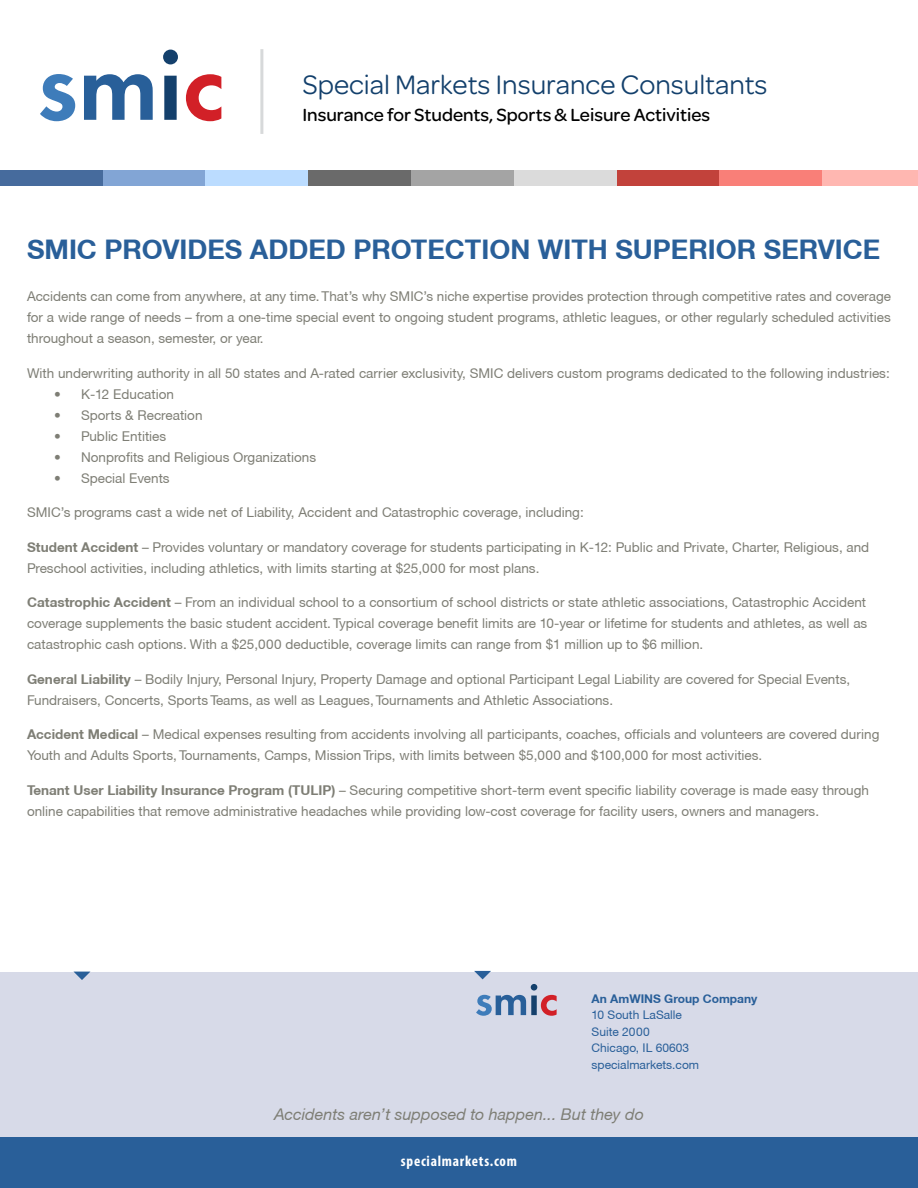
<style>
.page{position:relative;width:918px;height:1188px;background:#fff}
.page>*{position:absolute;margin:0;border:0;box-sizing:border-box;transform-origin:0 0}
.t1{font:28.5px "Omnes";color:#13406c}
.t2{font:700 27px "Helvetica Neue CE";color:#295f99}
.t3{font:500 18.75px "Omnes";color:#000}
.t4{font:italic 16.2px "Helvetica Neue CE";color:#7e7e75}
.t5{font:700 condensed 15px "Myriad Pro";letter-spacing:.05em;color:#fff}
.t6{font:13.5px/21px "Helvetica Neue CE";color:#7e7e75}
.t7{font:12px/16.5px "Helvetica Neue CE";color:#295f99}
.t8{font:700 12px "Helvetica Neue CE";color:#295f99}
.s1{font-weight:700}
</style>
<div class="page">
<div style="left:0;top:1133px;width:918px;height:55px;background:#295f99"></div>
<div style="left:0;top:972px;width:918px;height:164px;background:#d7dae8"></div>
<svg style="left:74px;top:972px;width:16px;height:8px"></svg>
<svg style="left:474px;top:971px;width:83px;height:45px"></svg>
<div style="left:0;top:170px;width:103px;height:16px;background:#466b9d"></div>
<div style="left:103px;top:170px;width:102px;height:16px;background:#82a5d5"></div>
<div style="left:206px;top:170px;width:102px;height:16px;background:#bbdcff"></div>
<div style="left:308px;top:170px;width:103px;height:16px;background:#6a6a6a"></div>
<div style="left:411px;top:170px;width:103px;height:16px;background:#a4a4a4"></div>
<div style="left:514px;top:170px;width:103px;height:16px;background:#dbdbdb"></div>
<div style="left:617px;top:170px;width:103px;height:16px;background:#c2423b"></div>
<div style="left:720px;top:170px;width:102px;height:16px;background:#f97f78"></div>
<div style="left:822px;top:170px;width:96px;height:16px;background:#ffb7b1"></div>
<svg style="left:40px;top:74px;width:35px;height:47px"></svg>
<svg style="left:84px;top:74px;width:69px;height:46px"></svg>
<svg style="left:163px;top:50px;width:15px;height:70px"></svg>
<svg style="left:186px;top:74px;width:35px;height:47px"></svg>
<hr style="left:260px;top:49px;width:3px;height:85px;background:#d7d9da">
<h1 class="t1" style="left:302px;top:66px;width:467px">Special Markets Insurance Consultants</h1>
<h3 class="t3" style="left:302px;top:102px;width:409px">Insurance for Students, Sports &amp; Leisure Activities</h3>
<h2 class="t2" style="left:27px;top:233px;width:855px">SMIC PROVIDES ADDED PROTECTION WITH SUPERIOR SERVICE</h2>
<p class="t6" style="left:27px;top:286px;width:866px;text-align:justify">Accidents can come from anywhere, at any time. That’s why SMIC’s niche expertise provides protection through competitive rates and coverage for a wide range of needs – from a one-time special event to ongoing student programs, athletic leagues, or other regularly scheduled activities throughout a season, semester, or year.</p>
<p class="t6" style="left:27px;top:363px;width:864px">With underwriting authority in all 50 states and A-rated carrier exclusivity, SMIC delivers custom programs dedicated to the following industries:</p>
<p class="t6" style="left:54px;top:384px;width:122px">• K-12 Education</p>
<p class="t6" style="left:54px;top:405px;width:150px">• Sports &amp; Recreation</p>
<p class="t6" style="left:54px;top:426px;width:114px">• Public Entities</p>
<p class="t6" style="left:54px;top:447px;width:264px">• Nonprofits and Religious Organizations</p>
<p class="t6" style="left:54px;top:468px;width:117px">• Special Events</p>
<p class="t6" style="left:27px;top:502px;width:558px">SMIC’s programs cast a wide net of Liability, Accident and Catastrophic coverage, including:</p>
<p class="t6" style="left:27px;top:537px;width:844px"><span class="s1">Student Accident</span> – Provides voluntary or mandatory coverage for students participating in K-12: Public and Private, Charter, Religious, and<br>Preschool activities, including athletics, with limits starting at $25,000 for most plans.</p>
<p class="t6" style="left:27px;top:592px;width:842px;text-align:justify"><span class="s1">Catastrophic Accident</span> – From an individual school to a consortium of school districts or state athletic associations, Catastrophic Accident coverage supplements the basic student accident. Typical coverage benefit limits are 10-year or lifetime for students and athletes, as well as catastrophic cash options. With a $25,000 deductible, coverage limits can range from $1 million up to $6 million.</p>
<p class="t6" style="left:27px;top:669px;width:825px"><span class="s1">General Liability</span> – Bodily Injury, Personal Injury, Property Damage and optional Participant Legal Liability are covered for Special Events,<br>Fundraisers, Concerts, Sports Teams, as well as Leagues, Tournaments and Athletic Associations.</p>
<p class="t6" style="left:27px;top:724px;width:854px"><span class="s1">Accident Medical</span> – Medical expenses resulting from accidents involving all participants, coaches, officials and volunteers are covered during<br>Youth and Adults Sports, Tournaments, Camps, Mission Trips, with limits between $5,000 and $100,000 for most activities.</p>
<p class="t6" style="left:27px;top:780px;width:843px"><span class="s1">Tenant User Liability Insurance Program (TULIP)</span> – Securing competitive short-term event specific liability coverage is made easy through online capabilities that remove administrative headaches while providing low-cost coverage for facility users, owners and managers.</p>
<p class="t8" style="left:592px;top:991px;width:167px">An AmWINS Group Company</p>
<p class="t7" style="left:592px;top:1007px;width:109px">10 South LaSalle<br>Suite 2000<br>Chicago, IL 60603 specialmarkets.com</p>
<p class="t4" style="left:274px;top:1105px;width:372px">Accidents aren’t supposed to happen... But they do</p>
<p class="t5" style="left:401px;top:1152px;width:118px">specialmarkets.com</p>
</div>
